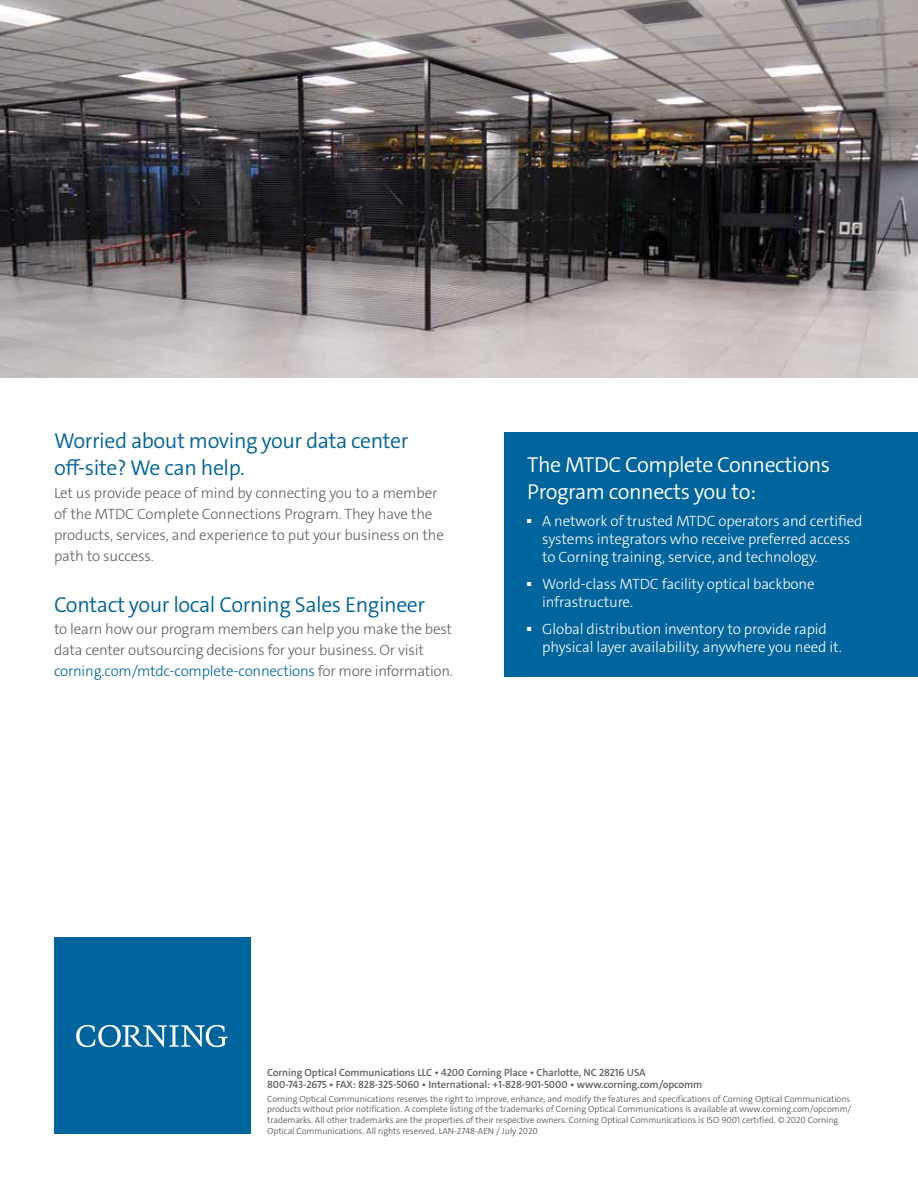
<style>
.page{position:relative;width:918px;height:1188px;background:#fff}
.page>*{position:absolute;margin:0;border:0;box-sizing:border-box;transform-origin:0 0}
.t1{font:300 21.75px/27px "The Sans C4 s";letter-spacing:-.02em;color:#00649d}
.t2{font:300 21.75px/27px "The Sans C4 s";letter-spacing:-.02em;color:#fff}
.t3{font:300 15px/21px "The Sans C4 s";letter-spacing:-.015em;color:#5f6162}
.t4{font:300 15px/18px "The Sans C4 s";letter-spacing:-.01em;color:#fff}
.t5{font:600 10.5px/12.1px "The Sans C4 s";letter-spacing:-.01em;color:#5f6062}
.t6{font:300 9px/10.8px "The Sans C4 s";letter-spacing:-.01em;color:#5f6062}
.s1{color:#00649d}
</style>
<div class="page">
<div style="left:504px;top:432px;width:414px;height:244px;background:#00649d"></div>
<div style="left:54px;top:938px;width:196px;height:196px;background:#00649d"></div>
<svg style="left:76px;top:1025px;width:152px;height:22px"></svg>
<img style="left:0;top:0;width:918px;height:378px">
<h1 class="t1" style="left:54px;top:427px;width:356px">Worried about moving your data center off-site? We can help.</h1>
<h2 class="t3" style="left:54px;top:482px;width:391px">Let us provide peace of mind by connecting you to a member of the MTDC Complete Connections Program. They have the products, services, and experience to put your business on the path to success.</h2>
<h1 class="t1" style="left:54px;top:591px;width:373px">Contact your local Corning Sales Engineer</h1>
<h2 class="t3" style="left:54px;top:619px;width:401px">to learn how our program members can help you make the best data center outsourcing decisions for your business. Or visit <span class="s1">corning.com/mtdc-complete-connections</span> for more information.</h2>
<h1 class="t2" style="left:527px;top:451px;width:304px">The MTDC Complete Connections<br>Program connects you to:</h1>
<h2 class="t4" style="left:542px;top:512px;width:322px;text-indent:-15px"><sup>■</sup> A network of trusted MTDC operators and certified systems integrators who receive preferred access to Corning training, service, and technology.</h2>
<h2 class="t4" style="left:542px;top:575px;width:274px;text-indent:-15px"><sup>■</sup> World-class MTDC facility optical backbone infrastructure.</h2>
<h2 class="t4" style="left:542px;top:620px;width:301px;text-indent:-15px"><sup>■</sup> Global distribution inventory to provide rapid physical layer availability, anywhere you need it.</h2>
<p class="t5" style="left:267px;top:1066px;width:437px">Corning Optical Communications LLC • 4200 Corning Place • Charlotte, NC 28216 USA<br>800-743-2675 • FAX: 828-325-5060 • International: +1-828-901-5000 • www.corning.com/opcomm</p>
<p class="t6" style="left:267px;top:1093px;width:586px">Corning Optical Communications reserves the right to improve, enhance, and modify the features and specifications of Corning Optical Communications products without prior notification. A complete listing of the trademarks of Corning Optical Communications is available at www.corning.com/opcomm/ trademarks. All other trademarks are the properties of their respective owners. Corning Optical Communications is ISO 9001 certified. © 2020 Corning Optical Communications. All rights reserved. LAN-2748-AEN / July 2020</p>
</div>
